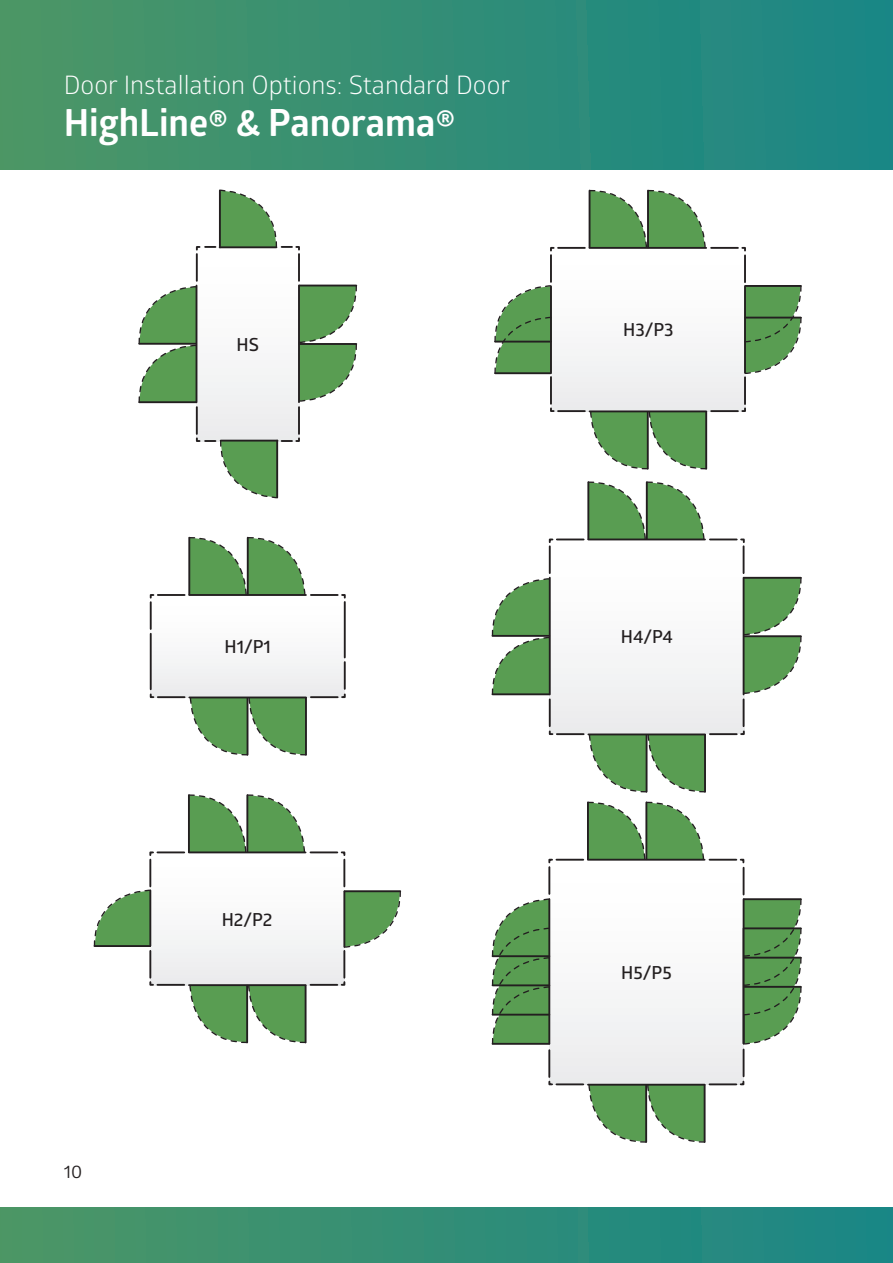
<style>
.page{position:relative;width:893px;height:1263px;background:#fff}
.page>*{position:absolute;margin:0;border:0;box-sizing:border-box;transform-origin:0 0}
.t1{font:700 37.5px "Glober";color:#fff}
.t2{font:25.5px "Glober";color:#fff}
.t3{font:600 18px "Glober";color:#231f20}
.t4{font:18px "Glober";color:#231f20}
</style>
<div class="page">
<div style="left:0;top:0;width:893px;height:169px;background:linear-gradient(to right,#4c9666,#188687)"></div>
<div style="left:0;top:1207px;width:893px;height:56px;background:linear-gradient(to right,#4c9666,#188687)"></div>
<div style="left:151px;top:595px;width:194px;height:102px;background:#f8f8f9"></div>
<hr style="left:150px;top:602px;width:2px;height:27px;background:#231f20">
<hr style="left:344px;top:662px;width:2px;height:27px;background:#231f20">
<hr style="left:311px;top:594px;width:27px;height:2px;background:#231f20">
<hr style="left:158px;top:594px;width:27px;height:2px;background:#231f20">
<hr style="left:150px;top:634px;width:2px;height:55px;background:#231f20">
<hr style="left:344px;top:602px;width:2px;height:55px;background:#231f20">
<svg style="left:341px;top:594px;width:5px;height:5px"></svg>
<svg style="left:149px;top:594px;width:6px;height:5px"></svg>
<svg style="left:188px;top:536px;width:118px;height:60px"></svg>
<hr style="left:188px;top:538px;width:2px;height:56px;background:#231f20">
<hr style="left:189px;top:594px;width:117px;height:2px;background:#231f20">
<hr style="left:311px;top:696px;width:27px;height:2px;background:#231f20">
<hr style="left:158px;top:696px;width:27px;height:2px;background:#231f20">
<svg style="left:340px;top:692px;width:6px;height:7px"></svg>
<svg style="left:149px;top:692px;width:6px;height:7px"></svg>
<svg style="left:189px;top:697px;width:118px;height:59px"></svg>
<hr style="left:305px;top:698px;width:2px;height:57px;background:#231f20">
<hr style="left:189px;top:696px;width:117px;height:2px;background:#231f20">
<div style="left:196px;top:247px;width:103px;height:195px;background:#f8f8f9"></div>
<hr style="left:298px;top:407px;width:2px;height:27px;background:#231f20">
<hr style="left:298px;top:254px;width:2px;height:27px;background:#231f20">
<svg style="left:298px;top:284px;width:60px;height:118px"></svg>
<hr style="left:299px;top:285px;width:57px;height:1px;background:#231f20">
<hr style="left:298px;top:285px;width:2px;height:117px;background:#231f20">
<hr style="left:196px;top:407px;width:2px;height:27px;background:#231f20">
<hr style="left:196px;top:254px;width:2px;height:27px;background:#231f20">
<svg style="left:195px;top:436px;width:105px;height:63px"></svg>
<svg style="left:195px;top:189px;width:105px;height:62px"></svg>
<svg style="left:138px;top:285px;width:59px;height:119px"></svg>
<hr style="left:139px;top:401px;width:57px;height:2px;background:#231f20">
<hr style="left:196px;top:286px;width:1px;height:116px;background:#231f20">
<div style="left:150px;top:853px;width:194px;height:132px;background:#f8f8f9"></div>
<hr style="left:310px;top:851px;width:27px;height:2px;background:#231f20">
<hr style="left:157px;top:851px;width:27px;height:2px;background:#231f20">
<hr style="left:149px;top:860px;width:2px;height:26px;background:#231f20">
<hr style="left:343px;top:951px;width:2px;height:27px;background:#231f20">
<hr style="left:149px;top:951px;width:2px;height:27px;background:#231f20">
<hr style="left:343px;top:860px;width:2px;height:26px;background:#231f20">
<svg style="left:93px;top:889px;width:59px;height:58px"></svg>
<svg style="left:343px;top:890px;width:59px;height:58px"></svg>
<hr style="left:94px;top:945px;width:56px;height:2px;background:#231f20">
<hr style="left:345px;top:890px;width:55px;height:2px;background:#231f20">
<svg style="left:340px;top:851px;width:6px;height:5px"></svg>
<svg style="left:149px;top:851px;width:5px;height:5px"></svg>
<svg style="left:188px;top:794px;width:118px;height:59px"></svg>
<hr style="left:188px;top:795px;width:2px;height:57px;background:#231f20">
<hr style="left:189px;top:851px;width:117px;height:2px;background:#231f20">
<hr style="left:310px;top:984px;width:27px;height:2px;background:#231f20">
<hr style="left:157px;top:984px;width:27px;height:2px;background:#231f20">
<svg style="left:340px;top:980px;width:6px;height:6px"></svg>
<svg style="left:149px;top:980px;width:6px;height:6px"></svg>
<svg style="left:189px;top:984px;width:118px;height:60px"></svg>
<hr style="left:305px;top:986px;width:2px;height:56px;background:#231f20">
<hr style="left:189px;top:984px;width:117px;height:2px;background:#231f20">
<div style="left:550px;top:540px;width:194px;height:194px;background:#f8f8f9"></div>
<hr style="left:710px;top:538px;width:27px;height:2px;background:#231f20">
<hr style="left:557px;top:538px;width:27px;height:2px;background:#231f20">
<svg style="left:548px;top:538px;width:6px;height:5px"></svg>
<svg style="left:587px;top:481px;width:118px;height:59px"></svg>
<hr style="left:587px;top:482px;width:2px;height:57px;background:#231f20">
<hr style="left:588px;top:538px;width:117px;height:2px;background:#231f20">
<hr style="left:549px;top:699px;width:2px;height:27px;background:#231f20">
<hr style="left:549px;top:546px;width:2px;height:27px;background:#231f20">
<svg style="left:491px;top:577px;width:60px;height:119px"></svg>
<hr style="left:492px;top:693px;width:57px;height:2px;background:#231f20">
<hr style="left:549px;top:578px;width:2px;height:116px;background:#231f20">
<hr style="left:710px;top:733px;width:27px;height:2px;background:#231f20">
<hr style="left:557px;top:733px;width:27px;height:2px;background:#231f20">
<svg style="left:739px;top:538px;width:63px;height:198px"></svg>
<svg style="left:548px;top:729px;width:6px;height:7px"></svg>
<svg style="left:588px;top:734px;width:118px;height:59px"></svg>
<hr style="left:704px;top:735px;width:2px;height:57px;background:#231f20">
<hr style="left:588px;top:733px;width:117px;height:2px;background:#231f20">
<div style="left:551px;top:248px;width:194px;height:163px;background:#f8f8f9"></div>
<hr style="left:550px;top:255px;width:2px;height:27px;background:#231f20">
<hr style="left:744px;top:377px;width:2px;height:27px;background:#231f20">
<hr style="left:550px;top:377px;width:2px;height:27px;background:#231f20">
<hr style="left:744px;top:255px;width:2px;height:27px;background:#231f20">
<svg style="left:494px;top:285px;width:58px;height:90px"></svg>
<svg style="left:744px;top:285px;width:58px;height:90px"></svg>
<hr style="left:495px;top:341px;width:56px;height:2px;background:#231f20">
<hr style="left:745px;top:317px;width:56px;height:1px;background:#231f20">
<hr style="left:495px;top:372px;width:56px;height:2px;background:#231f20">
<hr style="left:745px;top:285px;width:56px;height:2px;background:#231f20">
<hr style="left:711px;top:247px;width:27px;height:2px;background:#231f20">
<hr style="left:558px;top:247px;width:27px;height:2px;background:#231f20">
<svg style="left:741px;top:246px;width:5px;height:6px"></svg>
<svg style="left:550px;top:246px;width:5px;height:6px"></svg>
<svg style="left:588px;top:189px;width:118px;height:60px"></svg>
<hr style="left:589px;top:191px;width:1px;height:56px;background:#231f20">
<hr style="left:589px;top:247px;width:117px;height:2px;background:#231f20">
<hr style="left:711px;top:410px;width:27px;height:2px;background:#231f20">
<hr style="left:558px;top:410px;width:27px;height:2px;background:#231f20">
<svg style="left:740px;top:406px;width:6px;height:6px"></svg>
<svg style="left:550px;top:406px;width:6px;height:6px"></svg>
<svg style="left:589px;top:411px;width:119px;height:59px"></svg>
<hr style="left:705px;top:412px;width:2px;height:57px;background:#231f20">
<hr style="left:590px;top:410px;width:116px;height:2px;background:#231f20">
<div style="left:549px;top:860px;width:195px;height:224px;background:#f8f8f9"></div>
<hr style="left:709px;top:859px;width:27px;height:2px;background:#231f20">
<hr style="left:556px;top:859px;width:27px;height:2px;background:#231f20">
<svg style="left:548px;top:858px;width:5px;height:6px"></svg>
<svg style="left:587px;top:801px;width:118px;height:59px"></svg>
<hr style="left:587px;top:802px;width:2px;height:57px;background:#231f20">
<hr style="left:588px;top:859px;width:117px;height:2px;background:#231f20">
<hr style="left:709px;top:1083px;width:27px;height:2px;background:#231f20">
<hr style="left:556px;top:1083px;width:27px;height:2px;background:#231f20">
<svg style="left:548px;top:1080px;width:6px;height:6px"></svg>
<svg style="left:588px;top:1084px;width:118px;height:59px"></svg>
<hr style="left:704px;top:1085px;width:2px;height:57px;background:#231f20">
<hr style="left:588px;top:1084px;width:117px;height:2px;background:#231f20">
<hr style="left:548px;top:867px;width:2px;height:27px;background:#231f20">
<hr style="left:548px;top:1050px;width:2px;height:27px;background:#231f20">
<svg style="left:739px;top:858px;width:63px;height:228px"></svg>
<svg style="left:491px;top:898px;width:60px;height:147px;background:#6da467"></svg>
<hr style="left:744px;top:898px;width:57px;height:2px;background:#231f20">
<hr style="left:493px;top:1043px;width:56px;height:2px;background:#231f20">
<hr style="left:744px;top:986px;width:57px;height:2px;background:#231f20">
<hr style="left:493px;top:955px;width:56px;height:2px;background:#231f20">
<hr style="left:744px;top:957px;width:57px;height:1px;background:#231f20">
<hr style="left:493px;top:984px;width:56px;height:2px;background:#231f20">
<hr style="left:744px;top:927px;width:57px;height:2px;background:#231f20">
<hr style="left:493px;top:1014px;width:56px;height:1px;background:#231f20">
<hr style="left:743px;top:899px;width:1px;height:144px;background:#231f20">
<hr style="left:548px;top:899px;width:2px;height:144px;background:#231f20">
<p class="t2" style="left:64px;top:67px;width:448px">Door Installation Options: Standard Door</p>
<h1 class="t1" style="left:64px;top:96px;width:393px">HighLine® &amp; Panorama®</h1>
<p class="t3" style="left:237px;top:332px;width:24px">HS</p>
<p class="t3" style="left:224px;top:633px;width:48px">H1/P1</p>
<p class="t4" style="left:64px;top:1159px;width:20px">10</p>
<p class="t3" style="left:222px;top:906px;width:52px">H2/P2</p>
<p class="t3" style="left:623px;top:317px;width:52px">H3/P3</p>
<p class="t3" style="left:621px;top:624px;width:54px">H4/P4</p>
<p class="t3" style="left:621px;top:959px;width:52px">H5/P5</p>
</div>
